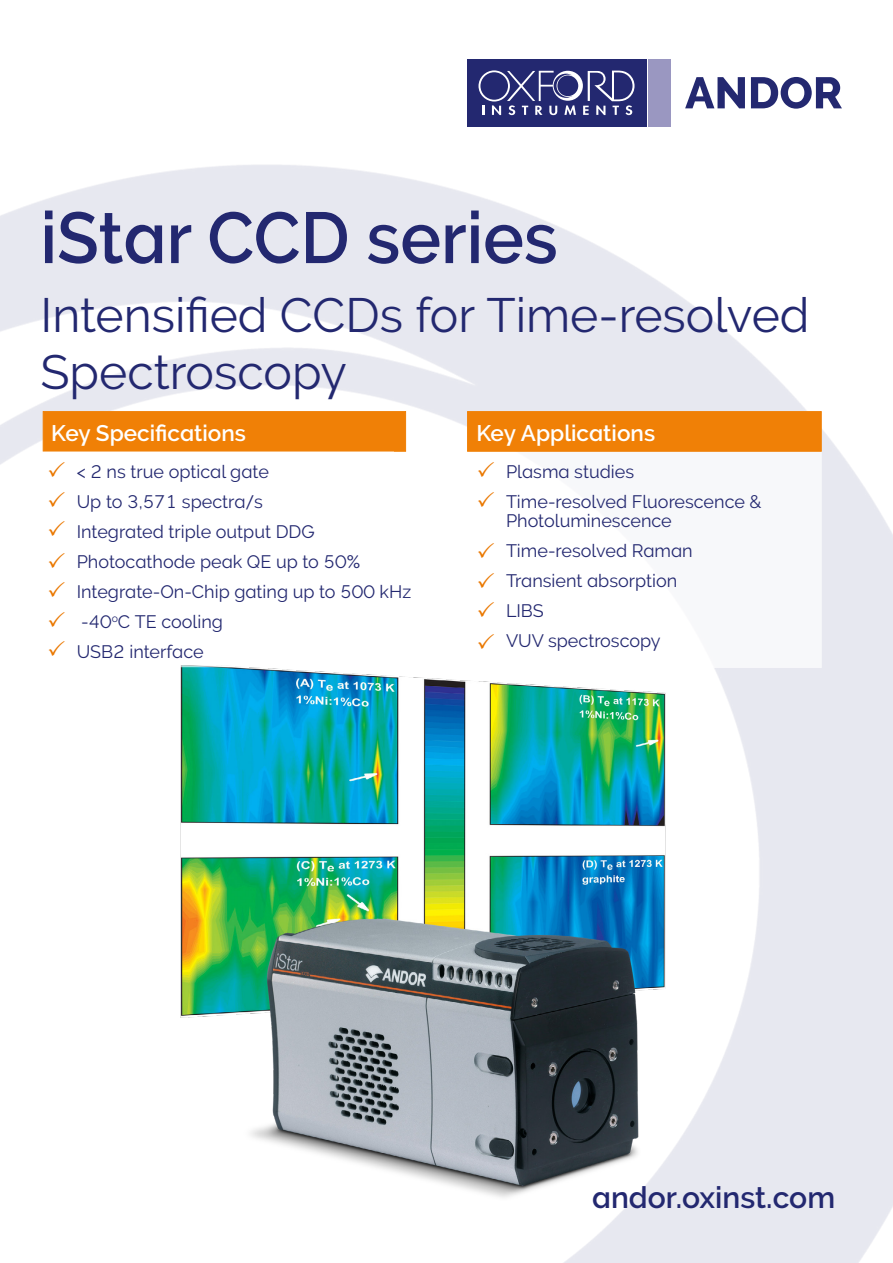
<style>
.page{position:relative;width:893px;height:1263px;background:#fff}
.page>*{position:absolute;margin:0;border:0;box-sizing:border-box;transform-origin:0 0}
.t1{font:700 72px "Oxford Raleway Semi";color:#232870;scale:.95 1}
.t2{font:48px/57px "Oxford Raleway Regular";color:#232870}
.t3{font:700 30px "Oxford Raleway Semi";color:#232870}
.t4{font:700 22.5px "Oxford Raleway Semi";color:#fff}
.t5{font:18px/30px "Oxford Raleway Regular";color:#232870}
</style>
<div class="page">
<img style="left:0;top:59px;width:893px;height:1204px">
<div style="left:467px;top:451px;width:355px;height:217px;background:#f7f8fa"></div>
<div style="left:467px;top:411px;width:355px;height:41px;background:#f08006;border:1px solid #f08006"></div>
<div style="left:43px;top:411px;width:363px;height:41px;background:#f08006;border:1px solid #f08006"></div>
<div style="left:39px;top:452px;width:355px;height:215px;background:#fff"></div>
<h1 class="t1" style="left:40px;top:196px;width:546px">iStar CCD series</h1>
<h2 class="t2" style="left:40px;top:287px;width:770px">Intensified CCDs for Time-resolved<br>Spectroscopy</h2>
<p class="t4" style="left:51px;top:420px;width:196px">Key Specifications</p>
<p class="t4" style="left:476px;top:420px;width:180px">Key Applications</p>
<p class="t5" style="left:77px;top:456px;width:336px">&lt; 2 ns true optical gate<br>Up to 3,571 spectra/s<br>Integrated triple output DDG<br>Photocathode peak QE up to 50%<br>Integrate-On-Chip gating up to 500 kHz -40<sup>o</sup>C TE cooling<br>USB2 interface</p>
<p class="t5" style="left:506px;top:456px;width:257px">Plasma studies<br>Time-resolved Fluorescence &amp;</p>
<p class="t5" style="left:506px;top:506px;width:188px">Photoluminescence<br>Time-resolved Raman<br>Transient absorption<br>LIBS<br>VUV spectroscopy</p>
<h3 class="t3" style="left:592px;top:1180px;width:244px">andor.oxinst.com</h3>
</div>
